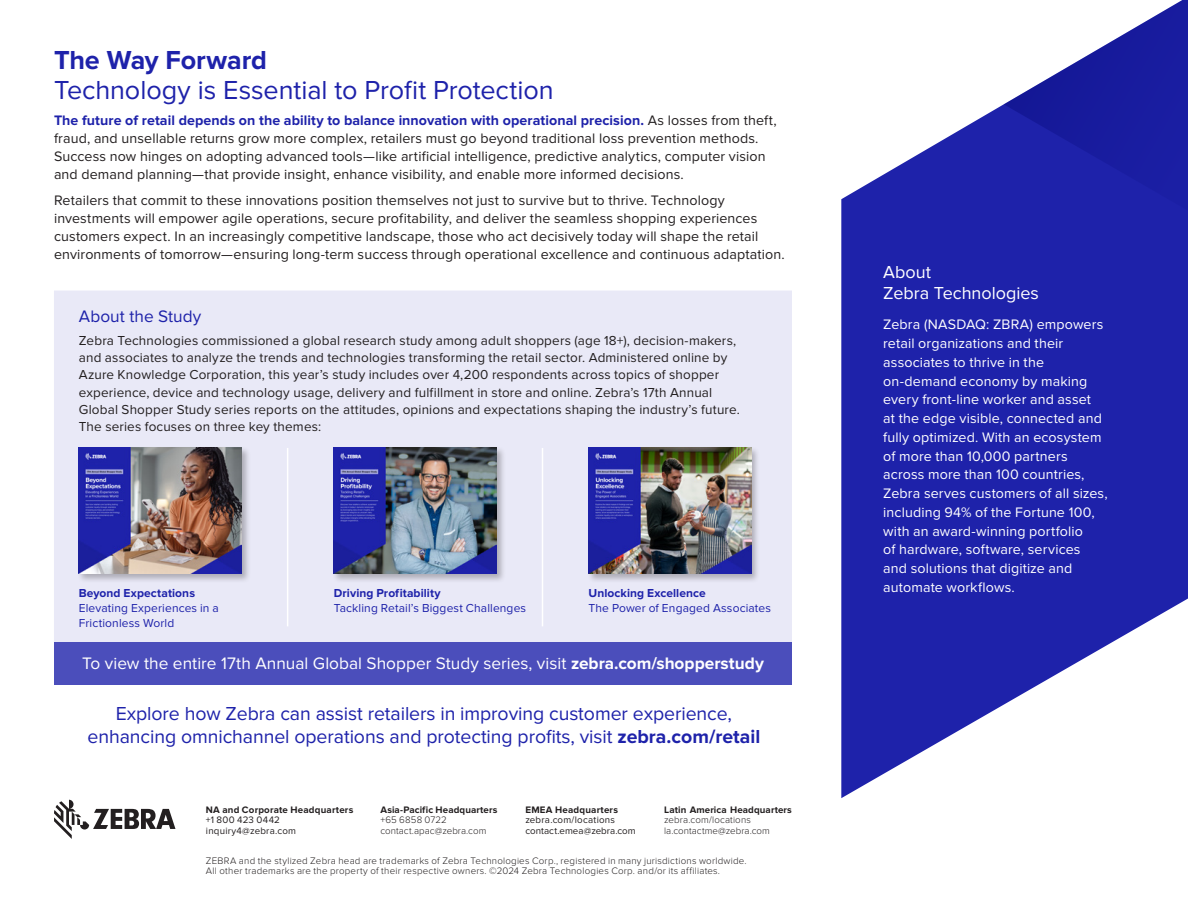
<style>
.page{position:relative;width:1188px;height:918px;background:#fff}
.page>*{position:absolute;margin:0;border:0;box-sizing:border-box;transform-origin:0 0}
.t1{font:27px "Proxima Nova";letter-spacing:-.005em;color:#1e22aa}
.t2{font:700 27px "Proxima Nova";letter-spacing:-.005em;color:#1e22aa}
.t3{font:19.5px/22.5px "Proxima Nova";letter-spacing:-.005em;color:#1e22aa;text-align:center}
.t4{font:18px/21px "Proxima Nova";color:#fff}
.t5{font:17.25px "Proxima Nova";color:#fff}
.t6{font:17.25px "Proxima Nova";letter-spacing:.005em;color:#1e22aa}
.t7{font:14.25px/18px "Proxima Nova";letter-spacing:.01em;color:#231f20}
.t8{font:14.25px/18.8px "Proxima Nova";letter-spacing:.01em;color:#fff}
.t9{font:13.5px/17.2px "Proxima Nova";letter-spacing:.01em;color:#231f20}
.t10{font:12px/14.2px "Proxima Nova";letter-spacing:.01em;color:#1e22aa}
.t11{font:700 12px "Proxima Nova";letter-spacing:.01em;color:#1e22aa}
.t12{font:300 9.75px/10.5px "Proxima Nova";letter-spacing:.02em;color:#231f20}
.t13{font:700 9.75px "Proxima Nova";letter-spacing:.015em;color:#231f20}
.t14{font:9.75px/10.5px "Proxima Nova";letter-spacing:.02em;color:#231f20}
.s1{font-weight:700;color:#1e22aa}
.s2{font-weight:700}
</style>
<div class="page">
<svg style="left:841px;top:193px;width:347px;height:605px;fill:#1e22aa"></svg>
<svg style="left:852px;top:0;width:336px;height:293px;fill:#1e22aa"></svg>
<div style="left:54px;top:291px;width:738px;height:368px;background:#e9e9f7"></div>
<svg style="left:54px;top:800px;width:121px;height:39px"></svg>
<div style="left:54px;top:643px;width:738px;height:42px;background:#4b4ebb"></div>
<hr style="left:287px;top:448px;width:1px;height:178px;background:#fff">
<div style="left:77px;top:446px;width:174px;height:137px;background:#231f20;opacity:.3"></div>
<img style="left:79px;top:448px;width:163px;height:126px">
<div style="left:332px;top:446px;width:174px;height:137px;background:#231f20;opacity:.3"></div>
<img style="left:334px;top:448px;width:162px;height:126px">
<div style="left:587px;top:446px;width:174px;height:137px;background:#231f20;opacity:.3"></div>
<img style="left:589px;top:448px;width:162px;height:126px">
<hr style="left:542px;top:448px;width:1px;height:178px;background:#fff">
<h1 class="t2" style="left:54px;top:44px;width:215px">The Way Forward</h1>
<h1 class="t1" style="left:54px;top:74px;width:501px">Technology is Essential to Profit Protection</h1>
<p class="t7" style="left:54px;top:111px;width:724px"><span class="s1">The future of retail depends on the ability to balance innovation with operational precision.</span> As losses from theft, fraud, and unsellable returns grow more complex, retailers must go beyond traditional loss prevention methods.<br>Success now hinges on adopting advanced tools—like artificial intelligence, predictive analytics, computer vision and demand planning—that provide insight, enhance visibility, and enable more informed decisions.</p>
<p class="t7" style="left:54px;top:192px;width:732px">Retailers that commit to these innovations position themselves not just to survive but to thrive. Technology investments will empower agile operations, secure profitability, and deliver the seamless shopping experiences customers expect. In an increasingly competitive landscape, those who act decisively today will shape the retail environments of tomorrow—ensuring long-term success through operational excellence and continuous adaptation.</p>
<p class="t6" style="left:79px;top:307px;width:124px">About the Study</p>
<p class="t9" style="left:79px;top:332px;width:663px">Zebra Technologies commissioned a global research study among adult shoppers (age 18+), decision-makers, and associates to analyze the trends and technologies transforming the retail sector. Administered online by Azure Knowledge Corporation, this year’s study includes over 4,200 respondents across topics of shopper experience, device and technology usage, delivery and fulfillment in store and online. Zebra’s 17th Annual Global Shopper Study series reports on the attitudes, opinions and expectations shaping the industry’s future.<br>The series focuses on three key themes:</p>
<p class="t11" style="left:79px;top:586px;width:118px">Beyond Expectations</p>
<p class="t10" style="left:79px;top:602px;width:142px">Elevating Experiences in a<br>Frictionless World</p>
<p class="t11" style="left:334px;top:586px;width:108px">Driving Profitability</p>
<p class="t10" style="left:334px;top:602px;width:194px">Tackling Retail’s Biggest Challenges</p>
<p class="t11" style="left:589px;top:586px;width:119px">Unlocking Excellence</p>
<p class="t10" style="left:589px;top:602px;width:184px">The Power of Engaged Associates</p>
<p class="t5" style="left:82px;top:653px;width:683px">To view the entire 17th Annual Global Shopper Study series, visit <span class="s2">zebra.com/shopperstudy</span></p>
<h2 class="t3" style="left:88px;top:703px;width:674px">Explore how Zebra can assist retailers in improving customer experience, enhancing omnichannel operations and protecting profits, visit <span class="s2">zebra.com/retail</span></h2>
<p class="t13" style="left:664px;top:804px;width:129px">Latin America Headquarters</p>
<p class="t12" style="left:664px;top:815px;width:107px">zebra.com/locations la.contactme@zebra.com</p>
<p class="t12" style="left:206px;top:856px;width:542px">ZEBRA and the stylized Zebra head are trademarks of Zebra Technologies Corp., registered in many jurisdictions worldwide.<br>All other trademarks are the property of their respective owners. ©2024 Zebra Technologies Corp. and/or its affiliates.</p>
<p class="t13" style="left:380px;top:804px;width:118px">Asia-Pacific Headquarters</p>
<p class="t12" style="left:380px;top:815px;width:107px">+65 6858 0722 contact.apac@zebra.com</p>
<p class="t13" style="left:206px;top:804px;width:149px">NA and Corporate Headquarters</p>
<p class="t14" style="left:206px;top:815px;width:92px">+1 800 423 0442 inquiry4@zebra.com</p>
<p class="t13" style="left:525px;top:804px;width:94px">EMEA Headquarters</p>
<p class="t14" style="left:525px;top:815px;width:112px">zebra.com/locations contact.emea@zebra.com</p>
<p class="t4" style="left:883px;top:262px;width:157px">About<br>Zebra Technologies</p>
<p class="t8" style="left:883px;top:316px;width:226px">Zebra (NASDAQ: ZBRA) empowers retail organizations and their associates to thrive in the on-demand economy by making every front-line worker and asset<br>at the edge visible, connected and fully optimized. With an ecosystem of more than 10,000 partners across more than 100 countries,<br>Zebra serves customers of all sizes, including 94% of the Fortune 100, with an award-winning portfolio<br>of hardware, software, services and solutions that digitize and automate workflows.</p>
</div>
